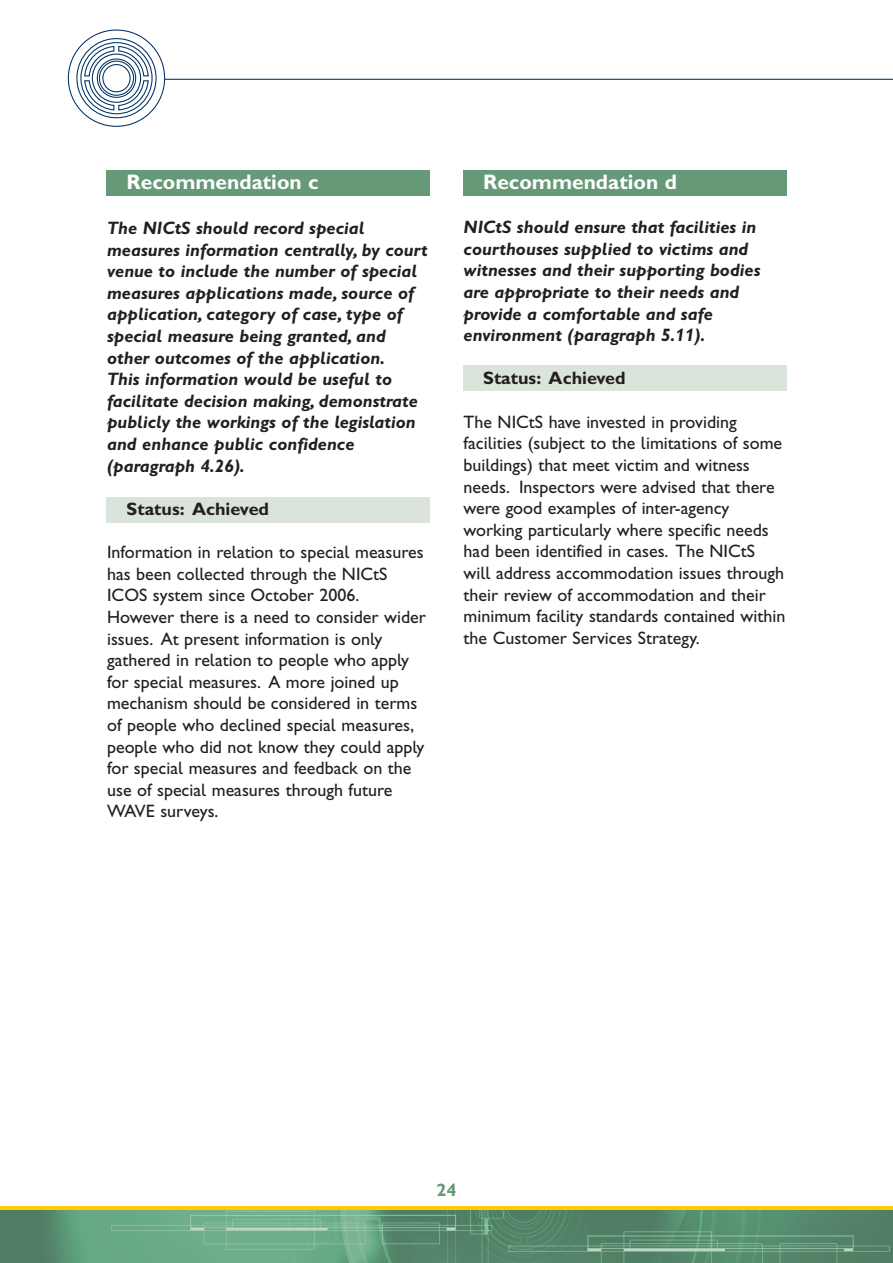
<style>
.page{position:relative;width:893px;height:1263px;background:#fff}
.page>*{position:absolute;margin:0;border:0;box-sizing:border-box;transform-origin:0 0}
.t1{font:21px "Gill Sans Hta Bold Plain";color:#fff}
.t2{font:18px/21.6px "Gill Sans Hta";color:#231f20}
.t3{font:18px/21.6px "Gill Sans Hta Bold Italic Plain";color:#231f20}
.t4{font:18px "Gill Sans Hta Bold Plain";color:#231f20}
.t5{font:18px "Gill Sans Hta Bold Plain";color:#697}
</style>
<div class="page">
<div style="left:106px;top:497px;width:323px;height:25px;background:#dae4da"></div>
<div style="left:106px;top:170px;width:323px;height:26px;background:#697"></div>
<div style="left:463px;top:170px;width:324px;height:26px;background:#697"></div>
<div style="left:463px;top:366px;width:324px;height:25px;background:#dae4da"></div>
<hr style="left:165px;top:79px;width:728px;height:1px;background:#003163">
<div style="left:80px;top:42px;width:73px;height:72px;border:1px solid #003163;border-radius:50%"></div>
<div style="left:76px;top:38px;width:81px;height:80px;border:1px solid #003163;border-radius:50%"></div>
<svg style="left:84px;top:45px;width:65px;height:66px"></svg>
<svg style="left:0;top:1206px;width:893px;height:5px;background:#ddbf1f"></svg>
<img style="left:0;top:1211px;width:893px;height:52px">
<p class="t1" style="left:127px;top:175px;width:194px">Recommendation c</p>
<p class="t3" style="left:107px;top:219px;width:322px">The NICtS should record special measures information centrally, by court venue to include the number of special measures applications made, source of application, category of case, type of special measure being granted, and other outcomes of the application.<br>This information would be useful to facilitate decision making, demonstrate publicly the workings of the legislation and enhance public confidence (paragraph 4.26).</p>
<p class="t4" style="left:127px;top:503px;width:144px">Status: Achieved</p>
<p class="t2" style="left:107px;top:543px;width:320px">Information in relation to special measures has been collected through the NICtS ICOS system since October 2006.<br>However there is a need to consider wider issues. At present information is only gathered in relation to people who apply for special measures. A more joined up mechanism should be considered in terms of people who declined special measures, people who did not know they could apply for special measures and feedback on the use of special measures through future WAVE surveys.</p>
<p class="t1" style="left:483px;top:174px;width:195px">Recommendation d</p>
<p class="t3" style="left:464px;top:218px;width:298px">NICtS should ensure that facilities in courthouses supplied to victims and witnesses and their supporting bodies are appropriate to their needs and provide a comfortable and safe environment (paragraph 5.11).</p>
<p class="t4" style="left:483px;top:372px;width:144px">Status: Achieved</p>
<p class="t2" style="left:464px;top:413px;width:323px">The NICtS have invested in providing facilities (subject to the limitations of some buildings) that meet victim and witness needs. Inspectors were advised that there were good examples of inter-agency working particularly where specific needs had been identified in cases. The NICtS will address accommodation issues through their review of accommodation and their minimum facility standards contained within the Customer Services Strategy.</p>
<p class="t5" style="left:437px;top:1184px;width:21px">24</p>
</div>
